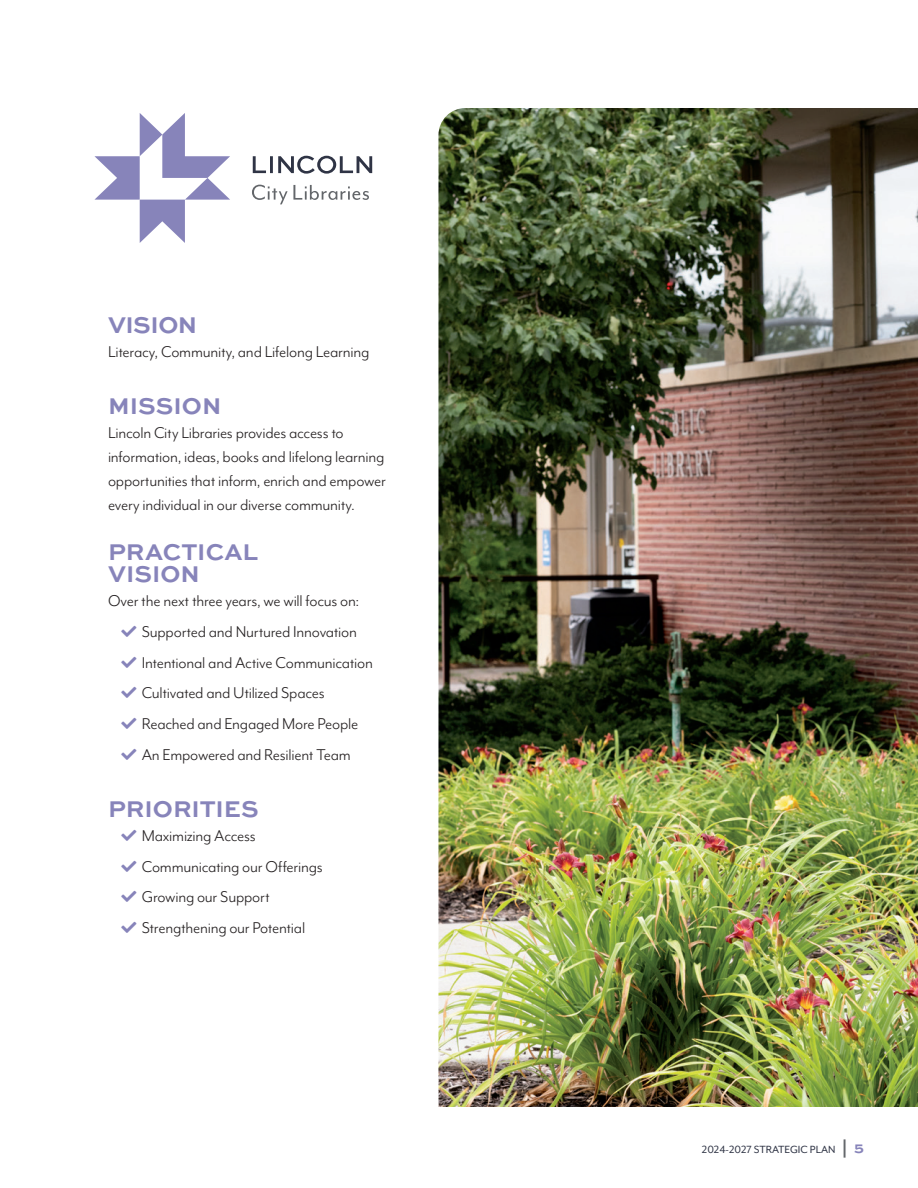
<style>
.page{position:relative;width:918px;height:1188px;background:#fff}
.page>*{position:absolute;margin:0;border:0;box-sizing:border-box;transform-origin:0 0}
.t1{font:700 24px/22.5px "Sweet Sans Pro";color:#8784ba}
.t2{font:18px/24px "Mr Eaves Mod OT";letter-spacing:-.015em;color:#231f20}
.t3{font:12px "Mr Eaves Mod OT";color:#2f3445}
.s1{color:#8784ba}
.s2{font-family:"Sweet Sans Pro";font-weight:700;font-size:15px;color:#63666a}
.s3{font-family:"Sweet Sans Pro";font-weight:700;font-size:15px;color:#8784ba}
</style>
<div class="page">
<img style="left:438px;top:108px;width:480px;height:999px">
<svg style="left:253px;top:156px;width:119px;height:18px"></svg>
<svg style="left:94px;top:113px;width:136px;height:130px"></svg>
<svg style="left:252px;top:185px;width:117px;height:19px"></svg>
<h1 class="t1" style="left:108px;top:312px;width:91px">VISION</h1>
<p class="t2" style="left:108px;top:340px;width:263px">Literacy, Community, and Lifelong Learning</p>
<h1 class="t1" style="left:108px;top:393px;width:115px">MISSION</h1>
<p class="t2" style="left:108px;top:421px;width:279px">Lincoln City Libraries provides access to information, ideas, books and lifelong learning opportunities that inform, enrich and empower every individual in our diverse community.</p>
<h1 class="t1" style="left:108px;top:539px;width:151px">PRACTICAL<br>VISION</h1>
<p class="t2" style="left:108px;top:589px;width:253px">Over the next three years, we will focus on:</p>
<p class="t2" style="left:122px;top:620px;width:237px"><span class="s1">★</span> Supported and Nurtured Innovation</p>
<p class="t2" style="left:122px;top:650px;width:253px"><span class="s1">★</span> Intentional and Active Communication</p>
<p class="t2" style="left:122px;top:681px;width:205px"><span class="s1">★</span> Cultivated and Utilized Spaces</p>
<p class="t2" style="left:122px;top:712px;width:238px"><span class="s1">★</span> Reached and Engaged More People</p>
<p class="t2" style="left:122px;top:743px;width:231px"><span class="s1">★</span> An Empowered and Resilient Team</p>
<h1 class="t1" style="left:108px;top:796px;width:152px">PRIORITIES</h1>
<p class="t2" style="left:122px;top:824px;width:136px"><span class="s1">★</span> Maximizing Access</p>
<p class="t2" style="left:122px;top:854px;width:203px"><span class="s1">★</span> Communicating our Offerings</p>
<p class="t2" style="left:122px;top:885px;width:150px"><span class="s1">★</span> Growing our Support</p>
<p class="t2" style="left:122px;top:916px;width:185px"><span class="s1">★</span> Strengthening our Potential</p>
<p class="t3" style="left:702px;top:1143px;width:164px">2024-2027 STRATEGIC PLAN <span class="s2">|</span> <span class="s3">5</span></p>
</div>
